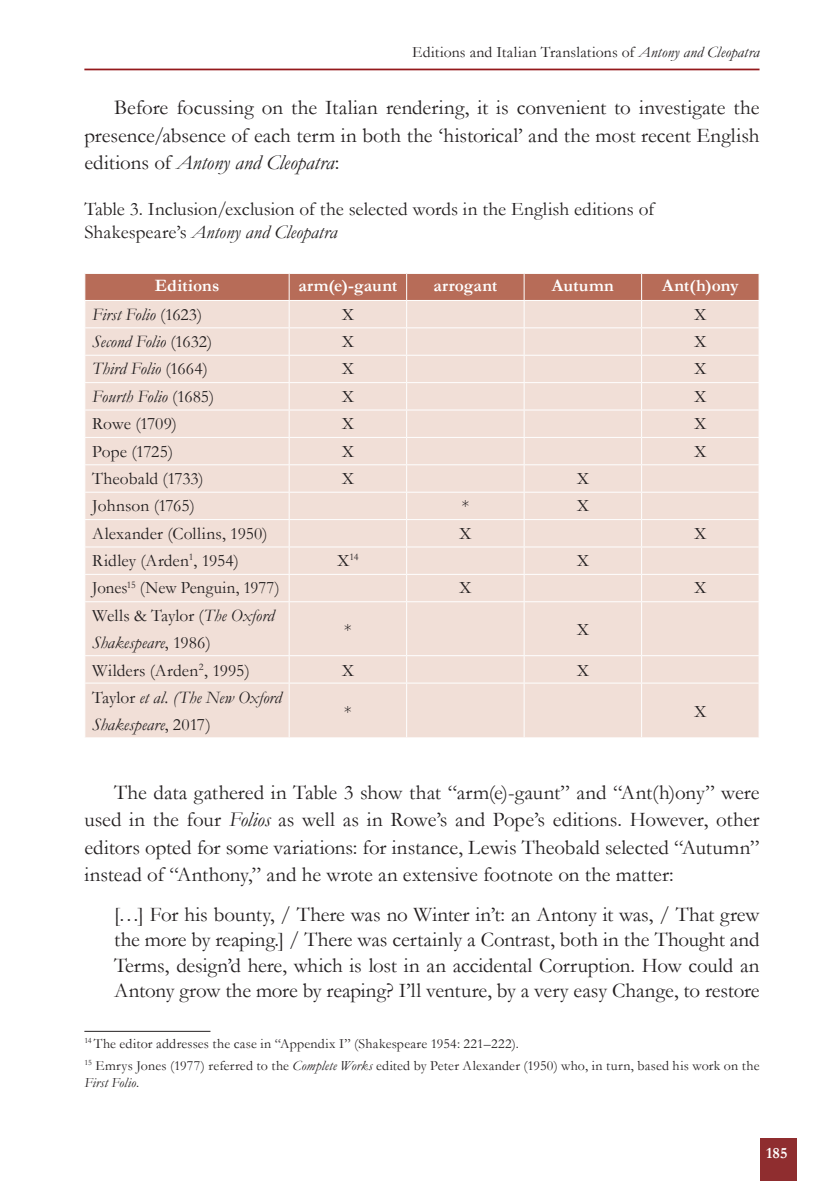
<style>
.page{position:relative;width:834px;height:1181px;background:#fff}
.page>*{position:absolute;margin:0;border:0;box-sizing:border-box;transform-origin:0 0}
.t1{font:21px/27.3px "Garamond";color:#231f20;text-align:justify}
.t2{font:19.25px/23.1px "Garamond";color:#231f20}
.t3{font:italic 17.5px/27.3px "Garamond";letter-spacing:.005em;color:#231f20}
.t4{font:17.5px "Garamond";color:#231f20}
.t5{font:700 17.5px "Garamond";letter-spacing:.01em;color:#fff}
.t6{font:17.5px "Garamond";color:#231f20;scale:.96 1}
.t7{font:15.75px "Garamond";letter-spacing:.01em;color:#231f20}
.t8{font:700 15.75px "Garamond";color:#fff}
.t9{font:14px/21.7px "Garamond";letter-spacing:.015em;color:#231f20}
.t10{font:italic 14px "Garamond";letter-spacing:.01em;color:#231f20}
.t11{font:10.15px "Garamond";color:#231f20}
.s1{font-style:italic}
.s2{font-style:normal}
.s3{font-size:17.5px}
</style>
<div class="page">
<div style="left:759px;top:1137px;width:37px;height:44px;background:#8f2d2f"></div>
<hr style="left:84px;top:69px;width:675px;height:1px;background:#94191c">
<div style="left:85px;top:602px;width:673px;height:135px;background:#f1dfd7"></div>
<svg style="left:85px;top:273px;width:674px;height:328px;background:#edd7ce"></svg>
<hr style="left:289px;top:602px;width:1px;height:53px;background:#fff">
<hr style="left:406px;top:602px;width:1px;height:53px;background:#fff">
<hr style="left:523px;top:602px;width:1px;height:53px;background:#fff">
<hr style="left:641px;top:602px;width:1px;height:53px;background:#fff">
<hr style="left:84px;top:655px;width:205px;height:1px;background:#fff">
<hr style="left:289px;top:655px;width:117px;height:1px;background:#fff">
<svg style="left:289px;top:656px;width:1px;height:26px"></svg>
<hr style="left:406px;top:655px;width:118px;height:1px;background:#fff">
<svg style="left:406px;top:656px;width:1px;height:26px"></svg>
<hr style="left:524px;top:655px;width:117px;height:1px;background:#fff">
<svg style="left:523px;top:656px;width:1px;height:26px"></svg>
<hr style="left:641px;top:655px;width:118px;height:1px;background:#fff">
<svg style="left:641px;top:656px;width:1px;height:26px"></svg>
<svg style="left:758px;top:656px;width:1px;height:26px"></svg>
<hr style="left:84px;top:682px;width:205px;height:1px;background:#fff">
<hr style="left:289px;top:682px;width:117px;height:1px;background:#fff">
<hr style="left:289px;top:683px;width:1px;height:54px;background:#fff">
<hr style="left:406px;top:682px;width:118px;height:1px;background:#fff">
<hr style="left:406px;top:683px;width:1px;height:54px;background:#fff">
<hr style="left:524px;top:682px;width:117px;height:1px;background:#fff">
<hr style="left:523px;top:683px;width:1px;height:54px;background:#fff">
<hr style="left:641px;top:682px;width:118px;height:1px;background:#fff">
<hr style="left:641px;top:683px;width:1px;height:54px;background:#fff">
<hr style="left:84px;top:1031px;width:126px;height:1px;background:#231f20">
<p class="t7" style="left:412px;top:42px;width:349px">Editions and Italian Translations of <span class="s1">Antony and Cleopatra</span></p>
<p class="t1" style="left:84px;top:93px;width:676px;text-indent:30px">Before focussing on the Italian rendering, it is convenient to investigate the presence/absence of each term in both the ‘historical’ and the most recent English editions of <span class="s1">Antony and Cleopatra</span>:</p>
<p class="t2" style="left:84px;top:197px;width:571px">Table 3. Inclusion/exclusion of the selected words in the English editions of<br>Shakespeare’s <span class="s1">Antony and Cleopatra</span></p>
<p class="t5" style="left:155px;top:274px;width:66px">Editions</p>
<p class="t5" style="left:298px;top:274px;width:100px">arm(e)-gaunt</p>
<p class="t5" style="left:433px;top:274px;width:66px">arrogant</p>
<p class="t5" style="left:551px;top:274px;width:64px">Autumn</p>
<p class="t5" style="left:662px;top:274px;width:78px">Ant(h)ony</p>
<p class="t3" style="left:92px;top:300px;width:111px">First Folio <span class="s2">(1623)</span></p>
<p class="t4" style="left:342px;top:302px;width:14px">X</p>
<p class="t4" style="left:694px;top:302px;width:14px">X</p>
<p class="t3" style="left:92px;top:327px;width:121px">Second Folio <span class="s2">(1632)</span></p>
<p class="t4" style="left:342px;top:330px;width:14px">X</p>
<p class="t4" style="left:694px;top:330px;width:14px">X</p>
<p class="t3" style="left:92px;top:355px;width:117px">Third Folio <span class="s2">(1664)</span></p>
<p class="t4" style="left:342px;top:357px;width:14px">X</p>
<p class="t4" style="left:694px;top:357px;width:14px">X</p>
<p class="t3" style="left:92px;top:382px;width:124px">Fourth Folio <span class="s2">(1685)</span></p>
<p class="t4" style="left:342px;top:384px;width:14px">X</p>
<p class="t4" style="left:694px;top:384px;width:14px">X</p>
<p class="t4" style="left:92px;top:412px;width:86px">Rowe (1709)</p>
<p class="t4" style="left:342px;top:412px;width:14px">X</p>
<p class="t4" style="left:694px;top:412px;width:14px">X</p>
<p class="t4" style="left:92px;top:439px;width:83px">Pope (1725)</p>
<p class="t4" style="left:342px;top:439px;width:14px">X</p>
<p class="t4" style="left:694px;top:439px;width:14px">X</p>
<p class="t4" style="left:92px;top:467px;width:113px">Theobald (1733)</p>
<p class="t4" style="left:342px;top:467px;width:14px">X</p>
<p class="t4" style="left:576px;top:467px;width:14px">X</p>
<p class="t4" style="left:92px;top:494px;width:104px">Johnson (1765)</p>
<p class="t4" style="left:461px;top:494px;width:9px">*</p>
<p class="t4" style="left:576px;top:494px;width:14px">X</p>
<p class="t4" style="left:92px;top:521px;width:177px">Alexander (Collins, 1950)</p>
<p class="t4" style="left:459px;top:521px;width:14px">X</p>
<p class="t4" style="left:694px;top:521px;width:14px">X</p>
<p class="t4" style="left:92px;top:549px;width:148px">Ridley (Arden<sup>1</sup>, 1954)</p>
<p class="t11" style="left:337px;top:550px;width:23px"><span class="s3">X</span>14</p>
<p class="t4" style="left:576px;top:549px;width:14px">X</p>
<p class="t6" style="left:92px;top:576px;width:197px">Jones<sup>15</sup> (New Penguin, 1977)</p>
<p class="t4" style="left:459px;top:576px;width:14px">X</p>
<p class="t4" style="left:694px;top:576px;width:14px">X</p>
<p class="t3" style="left:92px;top:601px;width:184px"><span class="s2">Wells &amp; Taylor (</span>The Oxford<br>Shakespeare<span class="s2">, 1986)</span></p>
<p class="t4" style="left:344px;top:617px;width:9px">*</p>
<p class="t4" style="left:576px;top:617px;width:14px">X</p>
<p class="t4" style="left:92px;top:658px;width:159px">Wilders (Arden<sup>2</sup>, 1995)</p>
<p class="t4" style="left:342px;top:658px;width:14px">X</p>
<p class="t4" style="left:576px;top:658px;width:14px">X</p>
<p class="t3" style="left:92px;top:683px;width:191px"><span class="s2">Taylor</span> et al. (The New Oxford<br>Shakespeare<span class="s2">, 2017)</span></p>
<p class="t4" style="left:344px;top:699px;width:9px">*</p>
<p class="t4" style="left:694px;top:699px;width:14px">X</p>
<p class="t1" style="left:84px;top:778px;width:676px;text-indent:30px">The data gathered in Table 3 show that “arm(e)-gaunt” and “Ant(h)ony” were used in the four <span class="s1">Folios</span> as well as in Rowe’s and Pope’s editions. However, other editors opted for some variations: for instance, Lewis Theobald selected “Autumn” instead of “Anthony,” and he wrote an extensive footnote on the matter:</p>
<p class="t1" style="left:114px;top:901px;width:647px;line-height:25.2px">[…] For his bounty, / There was no Winter in’t: an Antony it was, / That grew the more by reaping.] / There was certainly a Contrast, both in the Thought and Terms, design’d here, which is lost in an accidental Corruption. How could an Antony grow the more by reaping? I’ll venture, by a very easy Change, to restore</p>
<p class="t9" style="left:84px;top:1032px;width:676px"><sup>14</sup> The editor addresses the case in “Appendix I” (Shakespeare 1954: 221–222).<br><sup>15</sup> Emrys Jones (1977) referred to the <span class="s1">Complete Works</span> edited by Peter Alexander (1950) who, in turn, based his work on the</p>
<p class="t10" style="left:84px;top:1072px;width:56px">First Folio<span class="s2">.</span></p>
<p class="t8" style="left:766px;top:1142px;width:23px">185</p>
</div>
